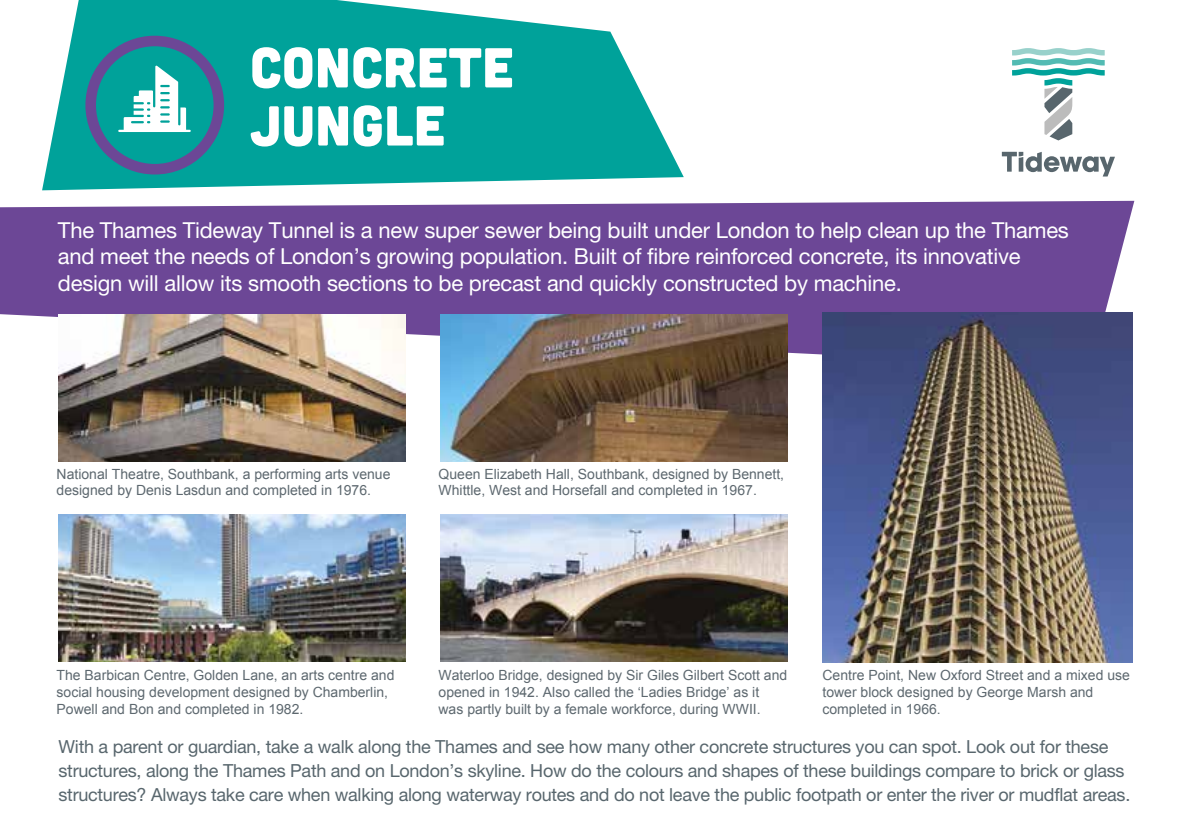
<style>
.page{position:relative;width:1191px;height:840px;background:#fff}
.page>*{position:absolute;margin:0;border:0;box-sizing:border-box;transform-origin:0 0}
.t1{font:56px/58px "Cubano";letter-spacing:.01em;color:#fff}
.t2{font:22px/26.4px "Helvetica Neue";letter-spacing:-.01em;color:#fff}
.t3{font:18px/24px "Helvetica Neue";letter-spacing:-.015em;color:#58666d}
.t4{font:14px/16.8px "Arial";color:#5d686f}
</style>
<div class="page">
<svg style="left:42px;top:0;width:642px;height:190px;fill:#00a29a"></svg>
<div style="left:85px;top:36px;width:139px;height:138px;border:11px solid #6c4796;border-radius:50%"></div>
<svg style="left:0;top:201px;width:1134px;height:166px;background:#76539d"></svg>
<svg style="left:1001px;top:152px;width:114px;height:24px"></svg>
<svg style="left:1012px;top:48px;width:92px;height:92px"></svg>
<img style="left:58px;top:514px;width:347px;height:147px">
<img style="left:823px;top:312px;width:309px;height:350px">
<img style="left:58px;top:314px;width:347px;height:147px">
<img style="left:440px;top:314px;width:347px;height:147px">
<img style="left:440px;top:514px;width:347px;height:147px">
<svg style="left:118px;top:66px;width:73px;height:66px"></svg>
<h1 class="t1" style="left:250px;top:36px;width:265px">CONCRETE<br>JUNGLE</h1>
<p class="t2" style="left:58px;top:216px;width:1012px">The Thames Tideway Tunnel is a new super sewer being built under London to help clean up the Thames and meet the needs of London’s growing population. Built of fibre reinforced concrete, its innovative design will allow its smooth sections to be precast and quickly constructed by machine.</p>
<p class="t4" style="left:57px;top:465px;width:335px">National Theatre, Southbank, a performing arts venue designed by Denis Lasdun and completed in 1976.</p>
<p class="t4" style="left:438px;top:465px;width:347px">Queen Elizabeth Hall, Southbank, designed by Bennett,<br>Whittle, West and Horsefall and completed in 1967.</p>
<p class="t4" style="left:57px;top:666px;width:339px">The Barbican Centre, Golden Lane, an arts centre and social housing development designed by Chamberlin,<br>Powell and Bon and completed in 1982.</p>
<p class="t4" style="left:438px;top:666px;width:350px">Waterloo Bridge, designed by Sir Giles Gilbert Scott and opened in 1942. Also called the ‘Ladies Bridge’ as it was partly built by a female workforce, during WWII.</p>
<p class="t4" style="left:822px;top:666px;width:309px">Centre Point, New Oxford Street and a mixed use tower block designed by George Marsh and completed in 1966.</p>
<p class="t3" style="left:59px;top:734px;width:1073px">With a parent or guardian, take a walk along the Thames and see how many other concrete structures you can spot. Look out for these structures, along the Thames Path and on London’s skyline. How do the colours and shapes of these buildings compare to brick or glass structures? Always take care when walking along waterway routes and do not leave the public footpath or enter the river or mudflat areas.</p>
</div>
